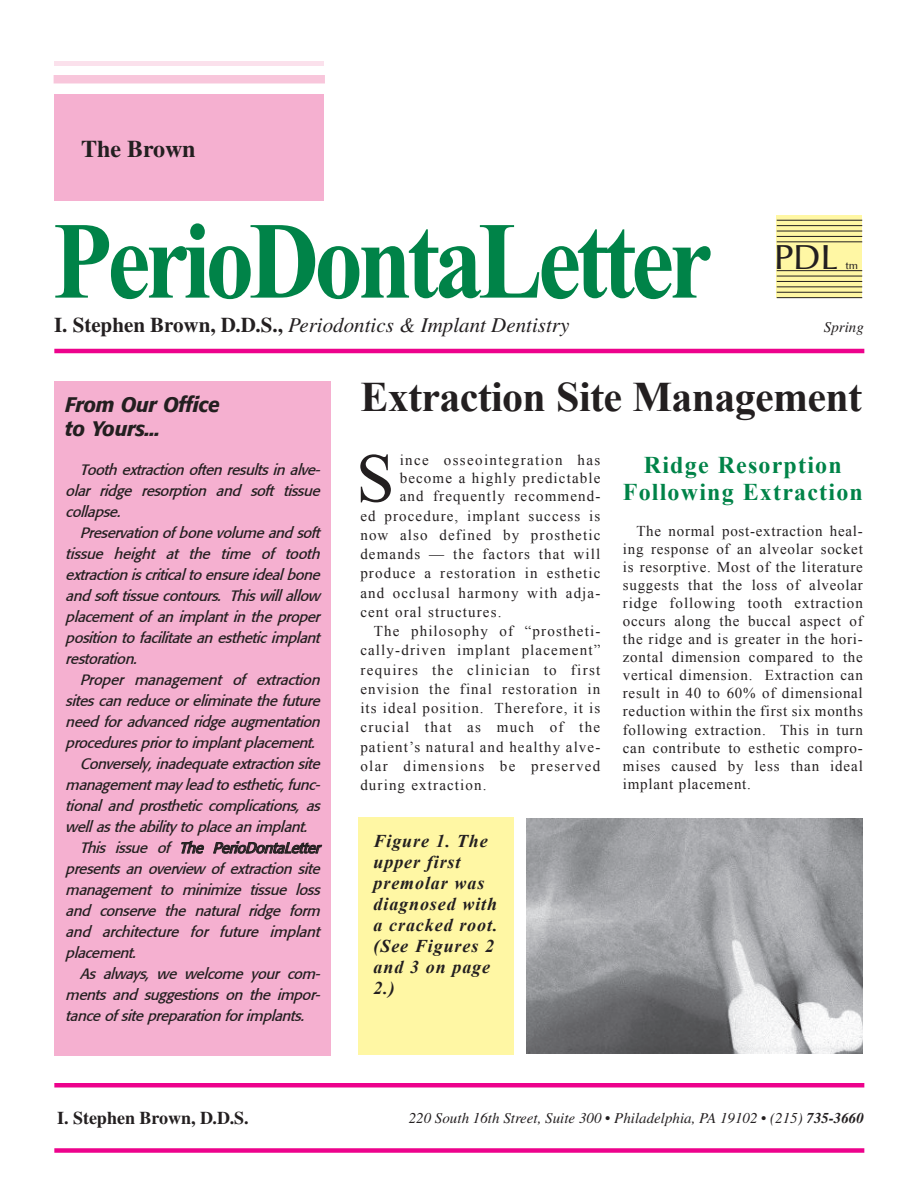
<style>
.page{position:relative;width:918px;height:1188px;background:#fff}
.page>*{position:absolute;margin:0;border:0;box-sizing:border-box;transform-origin:0 0}
.t1{font:700 109.5px "Times New Roman";letter-spacing:-.05em;color:#008348;scale:.88 1}
.t2{font:69.3px "Times New Roman";color:#231f20}
.t3{font:700 42px "Times New Roman";letter-spacing:-.015em;color:#231f20}
.t4{font:500 34.65px "Optima";color:#231f20}
.t5{font:700 24px/27px "Times New Roman";letter-spacing:.05em;color:#008348;text-align:center}
.t6{font:700 24px "Times";color:#231f20}
.t7{font:italic 21px "Times";color:#231f20}
.t8{font:italic 500 21px/24px "Formata";letter-spacing:-.015em;color:#231f20}
.t9{font:italic 700 18px/21px "Times New Roman";letter-spacing:.05em;color:#231f20}
.t10{font:700 18px "Times";color:#231f20}
.t11{font:15px/18px "Times New Roman";letter-spacing:.075em;color:#231f20;text-align:justify}
.t12{font:italic 15px/21px "Formata";color:#231f20;text-align:justify}
.t13{font:italic 15px "Times";color:#231f20}
.t14{font:500 10.5px "Optima";color:#231f20}
.s1{font-weight:700;font-style:normal}
.s2{font-weight:700}
</style>
<div class="page">
<div style="left:54px;top:381px;width:277px;height:674px;background:#f5b0d0"></div>
<div style="left:54px;top:1148px;width:810px;height:5px;background:#ed028c"></div>
<div style="left:54px;top:1083px;width:810px;height:5px;background:#ed028c"></div>
<svg style="left:181px;top:841px;width:23px;height:13px"></svg>
<svg style="left:213px;top:841px;width:109px;height:13px"></svg>
<hr style="left:54px;top:349px;width:810px;height:4px;background:#ed028c">
<div style="left:54px;top:94px;width:270px;height:106px;background:#f5b0d0"></div>
<div style="left:54px;top:76px;width:270px;height:7px;background:#f8c6db"></div>
<div style="left:54px;top:75px;width:271px;height:8px;border:2px solid #f8c6db"></div>
<div style="left:54px;top:61px;width:270px;height:5px;background:#fbe1ec"></div>
<div style="left:777px;top:215px;width:85px;height:82px;background:#fff7a4"></div>
<hr style="left:777px;top:220px;width:85px;height:1px;background:#231f20">
<hr style="left:777px;top:225px;width:85px;height:1px;background:#231f20">
<hr style="left:777px;top:231px;width:85px;height:1px;background:#231f20">
<hr style="left:777px;top:236px;width:85px;height:1px;background:#231f20">
<hr style="left:777px;top:241px;width:85px;height:1px;background:#231f20">
<hr style="left:777px;top:270px;width:85px;height:1px;background:#231f20">
<hr style="left:777px;top:276px;width:85px;height:1px;background:#231f20">
<hr style="left:777px;top:281px;width:85px;height:1px;background:#231f20">
<hr style="left:777px;top:286px;width:85px;height:1px;background:#231f20">
<hr style="left:777px;top:292px;width:85px;height:1px;background:#231f20">
<hr style="left:777px;top:297px;width:85px;height:1px;background:#231f20">
<div style="left:358px;top:818px;width:155px;height:237px;background:#fff7a4"></div>
<img style="left:526px;top:818px;width:336px;height:235px">
<h3 class="t6" style="left:81px;top:135px;width:116px">The Brown</h3>
<h1 class="t1" style="left:53px;top:185px;width:751px">PerioDontaLetter</h1>
<h3 class="t7" style="left:54px;top:313px;width:517px"><span class="s1">I. Stephen Brown, D.D.S.,</span> Periodontics &amp; Implant Dentistry</h3>
<h3 class="t4" style="left:774px;top:238px;width:65px">PDL</h3>
<p class="t14" style="left:845px;top:259px;width:14px">tm</p>
<p class="t13" style="left:824px;top:319px;width:42px">Spring</p>
<h3 class="t8" style="left:65px;top:393px;width:156px">From Our Office to Yours...</h3>
<p class="t12" style="left:65px;top:459px;width:261px;text-indent:14px">Toothextractionoftenresultsinalve&shy;olar ridge resorption and soft tissue collapse.</p>
<p class="t12" style="left:65px;top:522px;width:261px;text-indent:14px">Preservationofbonevolumeandsoft tissue height at the time of tooth extractioniscriticaltoensureidealbone andsofttissuecontours. Thiswillallow placementofanimplantintheproper positiontofacilitateanestheticimplant restoration.</p>
<p class="t12" style="left:80px;top:669px;width:246px">Proper management of extraction</p>
<p class="t12" style="left:65px;top:690px;width:261px">sitescanreduceoreliminatethefuture</p>
<p class="t12" style="left:65px;top:711px;width:261px">needforadvancedridgeaugmentation</p>
<p class="t12" style="left:65px;top:732px;width:256px">procedurespriortoimplantplacement.</p>
<p class="t12" style="left:80px;top:753px;width:246px">Conversely,inadequateextractionsite</p>
<p class="t12" style="left:65px;top:774px;width:261px">managementmay leadtoesthetic,func-</p>
<p class="t12" style="left:65px;top:795px;width:261px">tional and prosthetic complications, as</p>
<p class="t12" style="left:65px;top:816px;width:248px">wellastheability toplaceanimplant.</p>
<p class="t12" style="left:80px;top:837px;width:246px">This issue of The PerioDontaLetter</p>
<p class="t12" style="left:65px;top:858px;width:261px">presents an overview of extraction site</p>
<p class="t12" style="left:65px;top:879px;width:261px">management to minimize tissue loss</p>
<p class="t12" style="left:65px;top:900px;width:261px">and conserve the natural ridge form</p>
<p class="t12" style="left:65px;top:921px;width:261px">and architecture for future implant</p>
<p class="t12" style="left:65px;top:942px;width:77px">placement.</p>
<p class="t12" style="left:80px;top:963px;width:246px">As always, we welcome your com-</p>
<p class="t12" style="left:65px;top:984px;width:261px">ments and suggestions on the impor-</p>
<p class="t12" style="left:65px;top:1005px;width:245px">tanceofsitepreparationforimplants.</p>
<h3 class="t3" style="left:360px;top:368px;width:503px">Extraction Site Management</h3>
<h2 class="t2" style="left:356px;top:432px;width:40px">S</h2>
<p class="t11" style="left:400px;top:451px;width:202px">ince osseointegration has</p>
<p class="t11" style="left:400px;top:469px;width:202px">become a highly predictable</p>
<p class="t11" style="left:400px;top:487px;width:202px">and frequently recommend-</p>
<p class="t11" style="left:360px;top:506px;width:242px">ed procedure, implant success is</p>
<p class="t11" style="left:360px;top:526px;width:242px">now also defined by prosthetic</p>
<p class="t11" style="left:360px;top:545px;width:242px">demands — the factors that will</p>
<p class="t11" style="left:360px;top:564px;width:242px">produce a restoration in esthetic</p>
<p class="t11" style="left:360px;top:583px;width:242px">and occlusal harmony with adja-</p>
<p class="t11" style="left:360px;top:603px;width:143px">cent oral structures.</p>
<p class="t11" style="left:374px;top:622px;width:228px">The philosophy of “prostheti-</p>
<p class="t11" style="left:360px;top:641px;width:242px">cally-driven implant placement”</p>
<p class="t11" style="left:360px;top:660px;width:242px">requires the clinician to first</p>
<p class="t11" style="left:360px;top:680px;width:242px">envision the final restoration in</p>
<p class="t11" style="left:360px;top:699px;width:242px">its ideal position. Therefore, it is</p>
<p class="t11" style="left:360px;top:718px;width:241px">crucial that as much of the</p>
<p class="t11" style="left:360px;top:737px;width:242px">patient’s natural and healthy alve-</p>
<p class="t11" style="left:360px;top:757px;width:242px">olar dimensions be preserved</p>
<p class="t11" style="left:360px;top:776px;width:128px">during extraction.</p>
<p class="t9" style="left:374px;top:830px;width:125px">Figure 1. The upper first premolar was diagnosed with a cracked root. (See Figures 2 and 3 on page<br>2.)</p>
<h3 class="t5" style="left:623px;top:451px;width:242px">Ridge Resorption<br>Following Extraction</h3>
<p class="t11" style="left:623px;top:522px;width:242px;text-indent:14px">The normal post-extraction heal&shy;ing response of an alveolar socket is resorptive. Most of the literature suggests that the loss of alveolar ridge following tooth extraction occurs along the buccal aspect of the ridge and is greater in the hori&shy;zontal dimension compared to the vertical dimension. Extraction can result in 40 to 60% of dimensional reduction within the first six months following extraction. This in turn can contribute to esthetic compro&shy;mises caused by less than ideal implant placement.</p>
<p class="t10" style="left:57px;top:1107px;width:193px">I. Stephen Brown, D.D.S.</p>
<p class="t13" style="left:409px;top:1109px;width:457px">220 South 16th Street, Suite 300 • Philadelphia, PA 19102 • (215) <span class="s2">735-3660</span></p>
</div>
